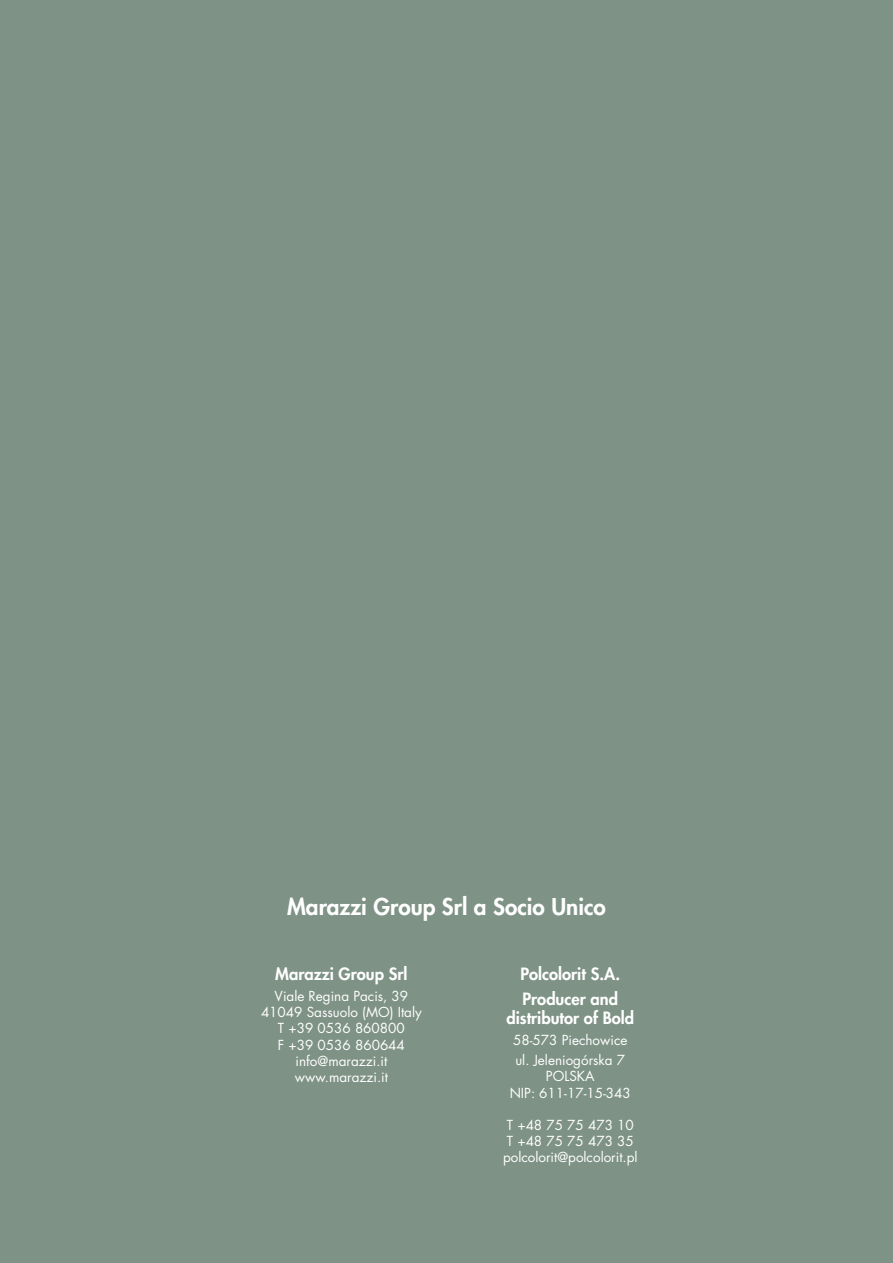
<style>
.page{position:relative;width:893px;height:1263px;background:#7e9286}
.page>*{position:absolute;margin:0;border:0;box-sizing:border-box;transform-origin:0 0}
.t1{font:800 22.5px "Futura Std";color:#fff}
.t2{font:800 16.5px/24px "Futura Std";color:#fff}
.t3{font:13.5px/16.2px "Futura Std";color:#fff;text-align:center}
</style>
<div class="page">
<h1 class="t1" style="left:287px;top:892px;width:320px">Marazzi Group Srl a Socio Unico</h1>
<p class="t2" style="left:275px;top:962px;width:134px">Marazzi Group Srl</p>
<p class="t3" style="left:261px;top:988px;width:162px">Viale Regina Pacis, 39<br>41049 Sassuolo (MO) Italy<br>T +39 0536 860800<br>F +39 0536 860644 info@marazzi.it www.marazzi.it</p>
<p class="t2" style="left:520px;top:962px;width:101px">Polcolorit S.A.<br>Producer and</p>
<p class="t2" style="left:506px;top:1006px;width:129px">distributor of Bold</p>
<p class="t3" style="left:513px;top:1030px;width:116px;line-height:20.4px;text-align:left">58-573 Piechowice ul. Jeleniogórska 7</p>
<p class="t3" style="left:510px;top:1068px;width:123px">POLSKA<br>NIP: 611-17-15-343</p>
<p class="t3" style="left:503px;top:1117px;width:136px;text-align:left">T +48 75 75 473 10<br>T +48 75 75 473 35 polcolorit@polcolorit.pl</p>
</div>
